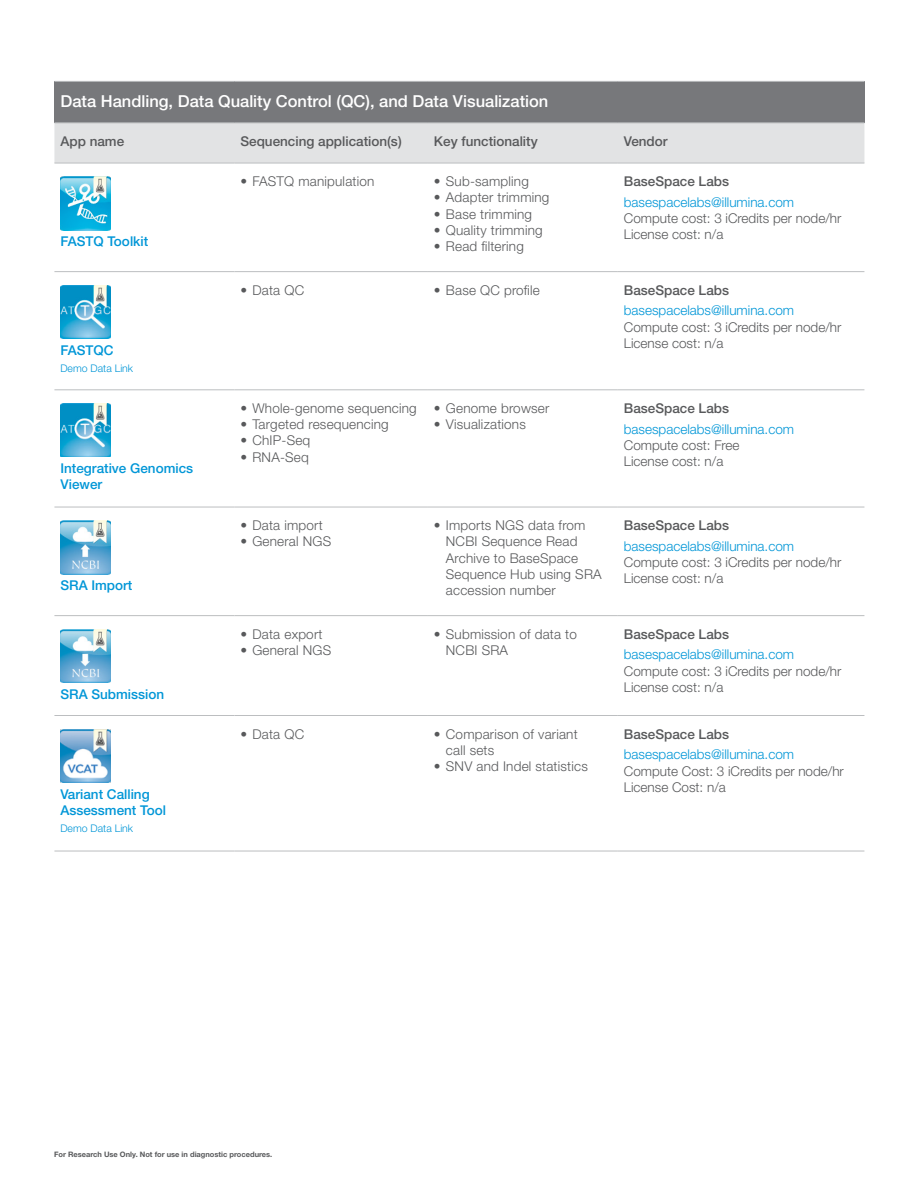
<style>
.page{position:relative;width:918px;height:1188px;background:#fff}
.page>*{position:absolute;margin:0;border:0;box-sizing:border-box;transform-origin:0 0}
.t1{font:500 16.5px "Helvetica Neue LT Std";color:#fff}
.t2{font:300 13.5px/16.2px "Helvetica Neue LT Std";letter-spacing:.015em;color:#58595b}
.t3{font:300 13.5px "Helvetica Neue LT Std";color:#0096d7}
.t4{font:500 13.5px "Helvetica Neue LT Std";color:#58595b}
.t5{font:500 13.5px/16.2px "Helvetica Neue LT Std";color:#0096d7}
.t6{font:300 10.5px "Helvetica Neue LT Std";color:#0096d7}
.t7{font:700 7.5px "Helvetica Neue LT Std";color:#58595b}
</style>
<div class="page">
<div style="left:54px;top:81px;width:810px;height:42px;background:#77787b"></div>
<div style="left:54px;top:124px;width:810px;height:39px;background:#e2e3e4"></div>
<hr style="left:54px;top:715px;width:180px;height:1px;background:#bcbec0">
<hr style="left:234px;top:715px;width:194px;height:1px;background:#bcbec0">
<hr style="left:428px;top:715px;width:190px;height:1px;background:#bcbec0">
<hr style="left:618px;top:715px;width:246px;height:1px;background:#bcbec0">
<hr style="left:54px;top:123px;width:180px;height:1px;background:#bcbec0">
<hr style="left:234px;top:123px;width:194px;height:1px;background:#bcbec0">
<hr style="left:428px;top:123px;width:190px;height:1px;background:#bcbec0">
<hr style="left:618px;top:123px;width:246px;height:1px;background:#bcbec0">
<hr style="left:54px;top:389px;width:180px;height:1px;background:#bcbec0">
<hr style="left:234px;top:389px;width:194px;height:1px;background:#bcbec0">
<hr style="left:428px;top:389px;width:190px;height:1px;background:#bcbec0">
<hr style="left:618px;top:389px;width:246px;height:1px;background:#bcbec0">
<hr style="left:54px;top:507px;width:180px;height:1px;background:#bcbec0">
<hr style="left:234px;top:507px;width:194px;height:1px;background:#bcbec0">
<hr style="left:428px;top:507px;width:190px;height:1px;background:#bcbec0">
<hr style="left:618px;top:507px;width:246px;height:1px;background:#bcbec0">
<hr style="left:54px;top:163px;width:180px;height:1px;background:#bcbec0">
<hr style="left:234px;top:163px;width:194px;height:1px;background:#bcbec0">
<hr style="left:428px;top:163px;width:190px;height:1px;background:#bcbec0">
<hr style="left:618px;top:163px;width:246px;height:1px;background:#bcbec0">
<hr style="left:54px;top:271px;width:180px;height:1px;background:#bcbec0">
<hr style="left:234px;top:271px;width:194px;height:1px;background:#bcbec0">
<hr style="left:428px;top:271px;width:190px;height:1px;background:#bcbec0">
<hr style="left:618px;top:271px;width:246px;height:1px;background:#bcbec0">
<hr style="left:54px;top:615px;width:180px;height:1px;background:#bcbec0">
<hr style="left:234px;top:615px;width:194px;height:1px;background:#bcbec0">
<hr style="left:428px;top:615px;width:190px;height:1px;background:#bcbec0">
<hr style="left:618px;top:615px;width:246px;height:1px;background:#bcbec0">
<hr style="left:54px;top:81px;width:180px;height:1px;background:#bcbec0">
<hr style="left:234px;top:81px;width:194px;height:1px;background:#bcbec0">
<hr style="left:428px;top:81px;width:190px;height:1px;background:#bcbec0">
<hr style="left:618px;top:81px;width:246px;height:1px;background:#bcbec0">
<hr style="left:54px;top:851px;width:180px;height:1px;background:#bcbec0">
<hr style="left:234px;top:851px;width:194px;height:1px;background:#bcbec0">
<hr style="left:428px;top:851px;width:190px;height:1px;background:#bcbec0">
<hr style="left:618px;top:851px;width:246px;height:1px;background:#bcbec0">
<img style="left:60px;top:177px;width:51px;height:53px">
<img style="left:60px;top:285px;width:51px;height:54px">
<img style="left:60px;top:404px;width:51px;height:53px">
<img style="left:60px;top:521px;width:51px;height:53px">
<img style="left:60px;top:629px;width:51px;height:54px">
<img style="left:60px;top:729px;width:51px;height:54px">
<p class="t1" style="left:60px;top:91px;width:490px">Data Handling, Data Quality Control (QC), and Data Visualization</p>
<p class="t4" style="left:60px;top:133px;width:65px">App name</p>
<p class="t4" style="left:240px;top:133px;width:163px">Sequencing application(s)</p>
<p class="t4" style="left:434px;top:133px;width:105px">Key functionality</p>
<p class="t4" style="left:624px;top:133px;width:45px">Vendor</p>
<p class="t5" style="left:60px;top:233px;width:89px">FASTQ Toolkit</p>
<p class="t5" style="left:60px;top:342px;width:55px">FASTQC</p>
<p class="t6" style="left:60px;top:362px;width:74px">Demo Data Link</p>
<p class="t5" style="left:60px;top:460px;width:134px">Integrative Genomics<br>Viewer</p>
<p class="t5" style="left:60px;top:577px;width:74px">SRA Import</p>
<p class="t5" style="left:60px;top:686px;width:105px">SRA Submission</p>
<p class="t5" style="left:60px;top:786px;width:107px">Variant Calling<br>Assessment Tool</p>
<p class="t6" style="left:60px;top:822px;width:74px">Demo Data Link</p>
<p class="t2" style="left:240px;top:173px;width:135px">• FASTQ manipulation</p>
<p class="t2" style="left:434px;top:173px;width:96px">• Sub-sampling</p>
<p class="t2" style="left:434px;top:189px;width:117px">• Adapter trimming</p>
<p class="t2" style="left:434px;top:205px;width:100px">• Base trimming</p>
<p class="t2" style="left:434px;top:222px;width:110px">• Quality trimming</p>
<p class="t2" style="left:434px;top:238px;width:91px">• Read filtering</p>
<p class="t4" style="left:624px;top:173px;width:107px">BaseSpace Labs</p>
<p class="t3" style="left:624px;top:194px;width:172px">basespacelabs@illumina.com</p>
<p class="t2" style="left:624px;top:210px;width:219px">Compute cost: 3 iCredits per node/hr<br>License cost: n/a</p>
<p class="t2" style="left:240px;top:282px;width:65px">• Data QC</p>
<p class="t2" style="left:434px;top:282px;width:107px">• Base QC profile</p>
<p class="t4" style="left:624px;top:282px;width:107px">BaseSpace Labs</p>
<p class="t3" style="left:624px;top:302px;width:172px">basespacelabs@illumina.com</p>
<p class="t2" style="left:624px;top:318px;width:219px">Compute cost: 3 iCredits per node/hr<br>License cost: n/a</p>
<p class="t2" style="left:240px;top:400px;width:178px">• Whole-genome sequencing</p>
<p class="t2" style="left:240px;top:416px;width:150px">• Targeted resequencing</p>
<p class="t2" style="left:240px;top:432px;width:71px">• ChIP-Seq</p>
<p class="t2" style="left:240px;top:448px;width:70px">• RNA-Seq</p>
<p class="t2" style="left:434px;top:400px;width:117px">• Genome browser</p>
<p class="t2" style="left:434px;top:416px;width:93px">• Visualizations</p>
<p class="t4" style="left:624px;top:400px;width:107px">BaseSpace Labs</p>
<p class="t3" style="left:624px;top:421px;width:172px">basespacelabs@illumina.com</p>
<p class="t2" style="left:624px;top:437px;width:117px">Compute cost: Free<br>License cost: n/a</p>
<p class="t2" style="left:240px;top:517px;width:84px">• Data import</p>
<p class="t2" style="left:240px;top:533px;width:92px">• General NGS</p>
<p class="t2" style="left:240px;top:626px;width:84px">• Data export</p>
<p class="t2" style="left:240px;top:642px;width:92px">• General NGS</p>
<p class="t2" style="left:446px;top:517px;width:157px;text-indent:-12px">• Imports NGS data from<br>NCBI Sequence Read<br>Archive to BaseSpace<br>Sequence Hub using SRA accession number</p>
<p class="t4" style="left:624px;top:517px;width:107px">BaseSpace Labs</p>
<p class="t3" style="left:624px;top:538px;width:172px">basespacelabs@illumina.com</p>
<p class="t2" style="left:624px;top:554px;width:219px">Compute cost: 3 iCredits per node/hr<br>License cost: n/a</p>
<p class="t2" style="left:446px;top:626px;width:133px;text-indent:-12px">• Submission of data to<br>NCBI SRA</p>
<p class="t4" style="left:624px;top:626px;width:107px">BaseSpace Labs</p>
<p class="t3" style="left:624px;top:646px;width:172px">basespacelabs@illumina.com</p>
<p class="t2" style="left:624px;top:662px;width:219px">Compute cost: 3 iCredits per node/hr<br>License cost: n/a</p>
<p class="t2" style="left:240px;top:725px;width:65px">• Data QC</p>
<p class="t2" style="left:446px;top:725px;width:133px;text-indent:-12px">• Comparison of variant call sets</p>
<p class="t2" style="left:434px;top:758px;width:155px">• SNV and Indel statistics</p>
<p class="t4" style="left:624px;top:726px;width:107px">BaseSpace Labs</p>
<p class="t3" style="left:624px;top:746px;width:172px">basespacelabs@illumina.com</p>
<p class="t2" style="left:624px;top:762px;width:222px">Compute Cost: 3 iCredits per node/hr<br>License Cost: n/a</p>
<p class="t7" style="left:54px;top:1149px;width:220px">For Research Use Only. Not for use in diagnostic procedures.</p>
</div>
